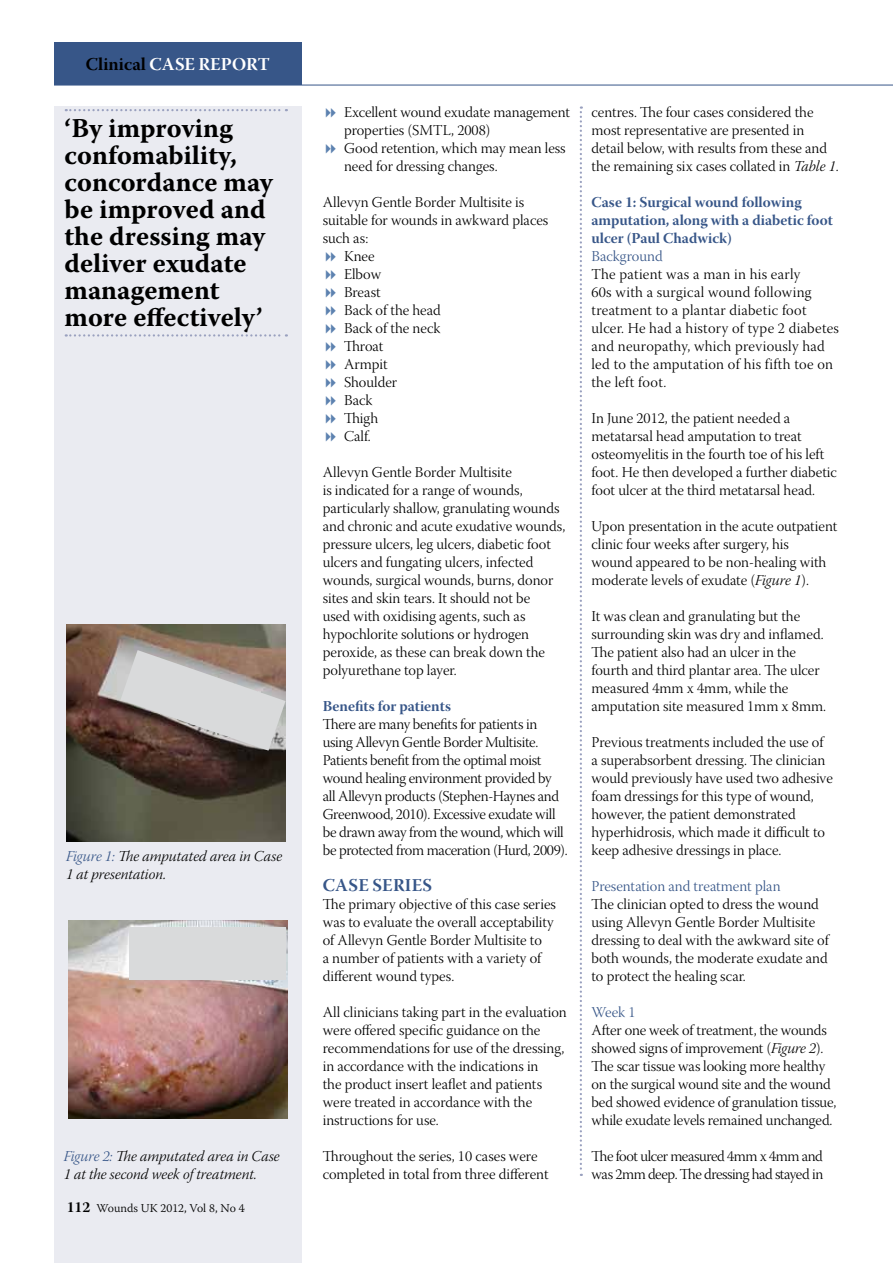
<style>
.page{position:relative;width:893px;height:1263px;background:#fff}
.page>*{position:absolute;margin:0;border:0;box-sizing:border-box;transform-origin:0 0}
.t1{font:700 27px/27px "Warnock Pro";color:#000}
.t2{font:18px "Warnock Pro Bold Subh";letter-spacing:.005em;color:#fff}
.t3{font:18px "Warnock Pro Bold Subh";color:#375688}
.t4{font:15px/18px "Warnock Pro Light Subh";color:#000}
.t5{font:15px/18px "Warnock Pro Light Subh";letter-spacing:-.02em;color:#000}
.t6{font:15px/18px "Warnock Pro Light Subh";letter-spacing:.02em;color:#000}
.t7{font:15px/18px "Warnock Pro Light It Subh";color:#000}
.t8{font:15px/18px "Warnock Pro Bold Subh";color:#375688}
.t9{font:15px/18px "Warnock Pro Light Subh";letter-spacing:-.03em;color:#000}
.t10{font:15px "Warnock Pro Light Subh";color:#375688}
.t11{font:300 12px "Warnock Pro";color:#000}
.s1{color:#000}
.s2{color:#375688}
.s3{font-family:"Warnock Pro Bold Subh";font-weight:400;font-size:15px}
.s4{font-family:"Warnock Pro Light It Subh"}
</style>
<div class="page">
<div style="left:54px;top:106px;width:247px;height:1157px;background:#eaebf1"></div>
<div style="left:54px;top:43px;width:247px;height:42px;background:#375688"></div>
<hr style="left:54px;top:85px;width:839px;height:1px;background:#375688">
<svg style="left:580px;top:106px;width:2px;height:1070px"></svg>
<svg style="left:66px;top:109px;width:221px;height:2px"></svg>
<svg style="left:66px;top:334px;width:221px;height:3px"></svg>
<img style="left:67px;top:624px;width:219px;height:217px">
<img style="left:68px;top:921px;width:219px;height:198px">
<svg style="left:121px;top:650px;width:165px;height:101px;background:#ada39f"></svg>
<div style="left:129px;top:927px;width:157px;height:52px;background:#d9dadb"></div>
<p class="t2" style="left:86px;top:54px;width:185px"><span class="s1">Clinical</span> CASE REPORT</p>
<h1 class="t1" style="left:65px;top:114px;width:210px">‘By improving confomability, concordance may be improved and the dressing may deliver exudate management more effectively’</h1>
<p class="t7" style="left:66px;top:849px;width:218px"><span class="s2">Figure 1:</span> The amputated area in Case<br>1 at presentation.</p>
<p class="t7" style="left:64px;top:1149px;width:218px"><span class="s2">Figure 2:</span> The amputated area in Case<br>1 at the second week of treatment.</p>
<p class="t11" style="left:67px;top:1201px;width:179px"><span class="s3">112</span> Wounds UK 2012, Vol 8, No 4</p>
<p class="t4" style="left:344px;top:105px;width:228px">Excellent wound exudate management properties (SMTL, 2008)<br>Good retention, which may mean less need for dressing changes.</p>
<p class="t4" style="left:323px;top:195px;width:203px">Allevyn Gentle Border Multisite is</p>
<p class="t4" style="left:323px;top:213px;width:227px">suitable for wounds in awkward places</p>
<p class="t4" style="left:323px;top:231px;width:47px">such as:</p>
<p class="t4" style="left:344px;top:249px;width:32px">Knee</p>
<p class="t4" style="left:344px;top:267px;width:39px">Elbow</p>
<p class="t4" style="left:344px;top:285px;width:38px">Breast</p>
<p class="t4" style="left:344px;top:303px;width:98px">Back of the head</p>
<p class="t4" style="left:344px;top:321px;width:98px">Back of the neck</p>
<p class="t4" style="left:344px;top:339px;width:41px">Throat</p>
<p class="t4" style="left:344px;top:357px;width:45px">Armpit</p>
<p class="t4" style="left:344px;top:375px;width:55px">Shoulder</p>
<p class="t4" style="left:344px;top:393px;width:30px">Back</p>
<p class="t4" style="left:344px;top:411px;width:36px">Thigh</p>
<p class="t4" style="left:344px;top:429px;width:28px">Calf.</p>
<p class="t4" style="left:323px;top:465px;width:244px">Allevyn Gentle Border Multisite<br>is indicated for a range of wounds, particularly shallow, granulating wounds and chronic and acute exudative wounds, pressure ulcers, leg ulcers, diabetic foot ulcers and fungating ulcers, infected wounds, surgical wounds, burns, donor sites and skin tears. It should not be<br>used with oxidising agents, such as hypochlorite solutions or hydrogen peroxide, as these can break down the polyurethane top layer.</p>
<p class="t8" style="left:323px;top:697px;width:130px">Benefits for patients</p>
<p class="t5" style="left:323px;top:717px;width:247px">There are many benefits for patients in using Allevyn Gentle Border Multisite.<br>Patients benefit from the optimal moist wound healing environment provided by all Allevyn products (Stephen-Haynes and Greenwood, 2010). Excessive exudate will be drawn away from the wound, which will be protected from maceration (Hurd, 2009).</p>
<p class="t3" style="left:323px;top:874px;width:25px">Case</p>
<p class="t3" style="left:373px;top:874px;width:50px">series</p>
<p class="t4" style="left:323px;top:897px;width:235px">The primary objective of this case series was to evaluate the overall acceptability of Allevyn Gentle Border Multisite to<br>a number of patients with a variety of different wound types.</p>
<p class="t4" style="left:323px;top:1005px;width:246px">All clinicians taking part in the evaluation were offered specific guidance on the recommendations for use of the dressing, in accordance with the indications in<br>the product insert leaflet and patients were treated in accordance with the instructions for use.</p>
<p class="t4" style="left:323px;top:1149px;width:227px">Throughout the series, 10 cases were completed in total from three different</p>
<p class="t4" style="left:591px;top:105px;width:249px">centres. The four cases considered the most representative are presented in detail below, with results from these and the remaining six cases collated in <span class="s4">Table 1</span>.</p>
<p class="t8" style="left:591px;top:193px;width:243px">Case 1: Surgical wound following amputation, along with a diabetic foot ulcer (Paul Chadwick)</p>
<p class="t10" style="left:591px;top:248px;width:73px">Background</p>
<p class="t6" style="left:591px;top:267px;width:249px">The patient was a man in his early<br>60s with a surgical wound following treatment to a plantar diabetic foot ulcer. He had a history of type 2 diabetes and neuropathy, which previously had led to the amputation of his fifth toe on the left foot.</p>
<p class="t4" style="left:591px;top:411px;width:247px">In June 2012, the patient needed a metatarsal head amputation to treat osteomyelitis in the fourth toe of his left foot. He then developed a further diabetic foot ulcer at the third metatarsal head.</p>
<p class="t4" style="left:591px;top:519px;width:247px">Upon presentation in the acute outpatient clinic four weeks after surgery, his<br>wound appeared to be non-healing with moderate levels of exudate (<span class="s4">Figure 1</span>).</p>
<p class="t4" style="left:591px;top:609px;width:236px">It was clean and granulating but the surrounding skin was dry and inflamed.<br>The patient also had an ulcer in the fourth and third plantar area. The ulcer measured 4mm x 4mm, while the amputation site measured 1mm x 8mm.</p>
<p class="t4" style="left:591px;top:735px;width:243px">Previous treatments included the use of a superabsorbent dressing. The clinician would previously have used two adhesive foam dressings for this type of wound, however, the patient demonstrated hyperhidrosis, which made it difficult to keep adhesive dressings in place.</p>
<p class="t10" style="left:591px;top:878px;width:191px">Presentation and treatment plan</p>
<p class="t4" style="left:591px;top:897px;width:240px">The clinician opted to dress the wound using Allevyn Gentle Border Multisite dressing to deal with the awkward site of both wounds, the moderate exudate and to protect the healing scar.</p>
<p class="t10" style="left:591px;top:1004px;width:46px">Week 1</p>
<p class="t4" style="left:591px;top:1023px;width:246px">After one week of treatment, the wounds showed signs of improvement (<span class="s4">Figure 2</span>).<br>The scar tissue was looking more healthy on the surgical wound site and the wound bed showed evidence of granulation tissue, while exudate levels remained unchanged.</p>
<p class="t9" style="left:591px;top:1149px;width:233px">The foot ulcer measured 4mm x 4mm and was 2mm deep. The dressing had stayed in</p>
</div>
